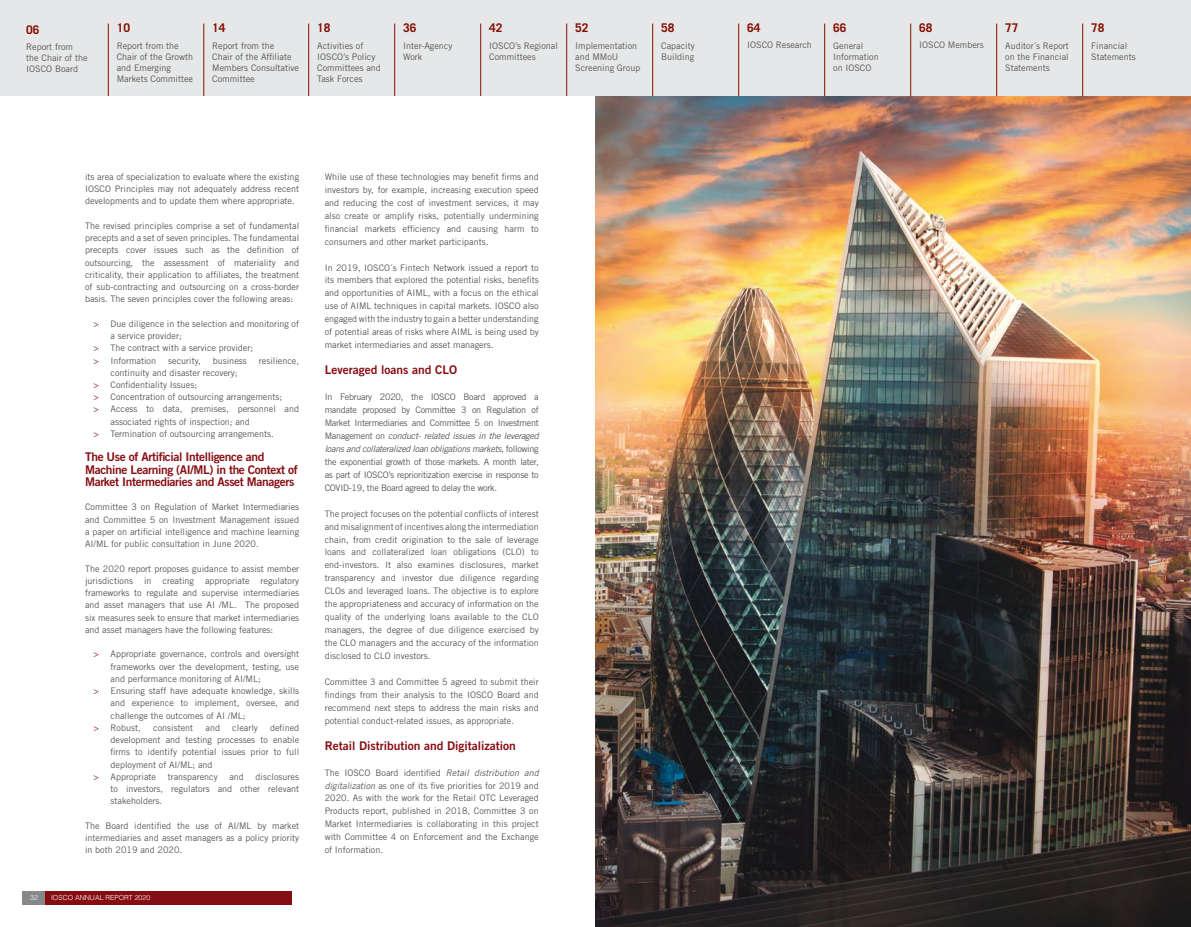
<style>
.page{position:relative;width:1191px;height:927px;background:#fff}
.page>*{position:absolute;margin:0;border:0;box-sizing:border-box;transform-origin:0 0}
.t1{font:12px/12.2px "Trade Gothic LT Std Bd 2";letter-spacing:-.03em;color:#860e13}
.t2{font:12px "Trade Gothic LT Std Bd 2";color:#860e13}
.t3{font:700 12px "Trade Gothic LT Std";color:#841001}
.t4{font:9px/13px "Trade Gothic LT Std";color:#58585a;text-align:justify}
.t5{font:9px/11px "Trade Gothic LT Std";color:#575756}
.t6{font:300 7px "Helvetica";color:#fff}
.s1{color:#860e13}
.s2{font-style:italic}
</style>
<div class="page">
<div style="left:0;top:0;width:1191px;height:96px;background:#e6e7e8"></div>
<hr style="left:108px;top:24px;width:1px;height:72px;background:#841001">
<hr style="left:204px;top:24px;width:1px;height:72px;background:#841001">
<hr style="left:308px;top:24px;width:1px;height:72px;background:#841001">
<hr style="left:394px;top:24px;width:1px;height:72px;background:#841001">
<hr style="left:480px;top:24px;width:1px;height:72px;background:#841001">
<hr style="left:566px;top:24px;width:1px;height:72px;background:#841001">
<hr style="left:652px;top:24px;width:1px;height:72px;background:#841001">
<hr style="left:738px;top:24px;width:1px;height:72px;background:#841001">
<hr style="left:824px;top:24px;width:1px;height:72px;background:#841001">
<hr style="left:910px;top:24px;width:1px;height:72px;background:#841001">
<hr style="left:996px;top:24px;width:1px;height:72px;background:#841001">
<hr style="left:1082px;top:24px;width:1px;height:72px;background:#841001">
<div style="left:23px;top:891px;width:269px;height:13px;background:#87888a"></div>
<div style="left:45px;top:891px;width:247px;height:13px;background:#860e13"></div>
<img style="left:595px;top:96px;width:596px;height:831px">
<h1 class="t3" style="left:26px;top:22px;width:15px">06</h1>
<p class="t5" style="left:26px;top:42px;width:63px">Report from the Chair of the<br>IOSCO Board</p>
<h1 class="t3" style="left:117px;top:21px;width:15px">10</h1>
<p class="t5" style="left:117px;top:40px;width:78px">Report from the<br>Chair of the Growth and Emerging<br>Markets Committee</p>
<h1 class="t3" style="left:212px;top:21px;width:15px">14</h1>
<p class="t5" style="left:212px;top:40px;width:88px">Report from the<br>Chair of the Affiliate<br>Members Consultative<br>Committee</p>
<h1 class="t3" style="left:317px;top:21px;width:15px">18</h1>
<p class="t5" style="left:317px;top:40px;width:65px">Activities of<br>IOSCO’s Policy<br>Committees and<br>Task Forces</p>
<h1 class="t3" style="left:403px;top:21px;width:15px">36</h1>
<p class="t5" style="left:403px;top:40px;width:51px">Inter-Agency<br>Work</p>
<h1 class="t3" style="left:489px;top:21px;width:15px">42</h1>
<p class="t5" style="left:489px;top:40px;width:70px">IOSCO’s Regional<br>Committees</p>
<h1 class="t3" style="left:575px;top:21px;width:15px">52</h1>
<p class="t5" style="left:575px;top:40px;width:67px">Implementation and MMoU<br>Screening Group</p>
<h1 class="t3" style="left:661px;top:21px;width:15px">58</h1>
<p class="t5" style="left:661px;top:40px;width:35px">Capacity<br>Building</p>
<p class="t4" style="left:85px;top:170px;width:216px;line-height:12.2px">its area of specialization to evaluate where the existing IOSCO Principles may not adequately address recent developments and to update them where appropriate.</p>
<p class="t4" style="left:85px;top:219px;width:216px;line-height:12.2px">The revised principles comprise a set of fundamental precepts and a set of seven principles. The fundamental precepts cover issues such as the definition of outsourcing, the assessment of materiality and criticality, their application to affiliates, the treatment of sub-contracting and outsourcing on a cross-border basis. The seven principles cover the following areas:</p>
<p class="t4" style="left:94px;top:317px;width:207px"><span class="s1">&gt;</span> Due diligence in the selection and monitoring of</p>
<p class="t4" style="left:111px;top:329px;width:73px">a service provider;</p>
<p class="t4" style="left:94px;top:341px;width:161px"><span class="s1">&gt;</span> The contract with a service provider;</p>
<p class="t4" style="left:94px;top:354px;width:64px"><span class="s1">&gt;</span> Information</p>
<p class="t4" style="left:168px;top:354px;width:34px">security,</p>
<p class="t4" style="left:213px;top:354px;width:36px">business</p>
<p class="t4" style="left:259px;top:354px;width:42px">resilience,</p>
<p class="t4" style="left:111px;top:366px;width:128px">continuity and disaster recovery;</p>
<p class="t4" style="left:94px;top:378px;width:105px"><span class="s1">&gt;</span> Confidentiality Issues;</p>
<p class="t4" style="left:94px;top:390px;width:190px"><span class="s1">&gt;</span> Concentration of outsourcing arrangements;</p>
<p class="t4" style="left:94px;top:403px;width:207px"><span class="s1">&gt;</span> Access to data, premises, personnel and</p>
<p class="t4" style="left:111px;top:415px;width:141px">associated rights of inspection; and</p>
<p class="t4" style="left:94px;top:427px;width:182px"><span class="s1">&gt;</span> Termination of outsourcing arrangements.</p>
<h1 class="t1" style="left:85px;top:451px;width:214px">The Use of Artificial Intelligence and<br>Machine Learning (AI/ML) in the Context of<br>Market Intermediaries and Asset Managers</h1>
<p class="t4" style="left:85px;top:501px;width:216px;line-height:12.2px">Committee 3 on Regulation of Market Intermediaries and Committee 5 on Investment Management issued a paper on artificial intelligence and machine learning AI/ML for public consultation in June 2020.</p>
<p class="t4" style="left:85px;top:562px;width:216px;line-height:12.2px">The 2020 report proposes guidance to assist member jurisdictions in creating appropriate regulatory frameworks to regulate and supervise intermediaries and asset managers that use AI /ML. The proposed six measures seek to ensure that market intermediaries and asset managers have the following features:</p>
<p class="t4" style="left:94px;top:648px;width:207px"><span class="s1">&gt;</span> Appropriate governance, controls and oversight</p>
<p class="t4" style="left:111px;top:660px;width:190px">frameworks over the development, testing, use</p>
<p class="t4" style="left:111px;top:672px;width:152px">and performance monitoring of AI/ML;</p>
<p class="t4" style="left:94px;top:684px;width:207px"><span class="s1">&gt;</span> Ensuring staff have adequate knowledge, skills</p>
<p class="t4" style="left:111px;top:696px;width:190px">and experience to implement, oversee, and</p>
<p class="t4" style="left:111px;top:709px;width:136px">challenge the outcomes of AI /ML;</p>
<p class="t4" style="left:94px;top:721px;width:49px"><span class="s1">&gt;</span> Robust,</p>
<p class="t4" style="left:153px;top:721px;width:41px">consistent</p>
<p class="t4" style="left:205px;top:721px;width:16px">and</p>
<p class="t4" style="left:232px;top:721px;width:27px">clearly</p>
<p class="t4" style="left:270px;top:721px;width:31px">defined</p>
<p class="t4" style="left:111px;top:733px;width:190px">development and testing processes to enable</p>
<p class="t4" style="left:111px;top:745px;width:190px">firms to identify potential issues prior to full</p>
<p class="t4" style="left:111px;top:758px;width:103px">deployment of AI/ML; and</p>
<p class="t4" style="left:94px;top:770px;width:64px"><span class="s1">&gt;</span> Appropriate</p>
<p class="t4" style="left:168px;top:770px;width:51px">transparency</p>
<p class="t4" style="left:229px;top:770px;width:16px">and</p>
<p class="t4" style="left:111px;top:770px;width:190px;line-height:12.2px;text-indent:145px">disclosures to investors, regulators and other relevant stakeholders.</p>
<p class="t4" style="left:85px;top:819px;width:216px;line-height:12.2px">The Board identified the use of AI/ML by market intermediaries and asset managers as a policy priority in both 2019 and 2020.</p>
<p class="t6" style="left:30px;top:892px;width:9px">32</p>
<p class="t6" style="left:51px;top:892px;width:101px">IOSCO ANNUAL REPORT 2020</p>
<p class="t4" style="left:325px;top:170px;width:216px">While use of these technologies may benefit firms and investors by, for example, increasing execution speed and reducing the cost of investment services, it may also create or amplify risks, potentially undermining financial markets efficiency and causing harm to consumers and other market participants.</p>
<p class="t4" style="left:325px;top:261px;width:216px">In 2019, IOSCO´s Fintech Network issued a report to its members that explored the potential risks, benefits and opportunities of AIML, with a focus on the ethical use of AIML techniques in capital markets. IOSCO also engaged with the industry to gain a better understanding of potential areas of risks where AIML is being used by market intermediaries and asset managers.</p>
<h1 class="t2" style="left:325px;top:362px;width:134px">Leveraged loans and CLO</h1>
<p class="t4" style="left:325px;top:390px;width:216px">In February 2020, the IOSCO Board approved a mandate proposed by Committee 3 on Regulation of Market Intermediaries and Committee 5 on Investment Management on <span class="s2">conduct- related issues in the leveraged loans and collateralized loan obligations markets</span>, following the exponential growth of those markets. A month later, as part of IOSCO’s reprioritization exercise in response to COVID-19, the Board agreed to delay the work.</p>
<p class="t4" style="left:325px;top:507px;width:216px">The project focuses on the potential conflicts of interest and misalignment of incentives along the intermediation chain, from credit origination to the sale of leverage loans and collateralized loan obligations (CLO) to end-investors. It also examines disclosures, market transparency and investor due diligence regarding CLOs and leveraged loans. The objective is to explore the appropriateness and accuracy of information on the quality of the underlying loans available to the CLO managers, the degree of due diligence exercised by the CLO managers and the accuracy of the information disclosed to CLO investors.</p>
<p class="t4" style="left:325px;top:675px;width:216px">Committee 3 and Committee 5 agreed to submit their findings from their analysis to the IOSCO Board and recommend next steps to address the main risks and potential conduct-related issues, as appropriate.</p>
<h1 class="t2" style="left:325px;top:738px;width:193px">Retail Distribution and Digitalization</h1>
<p class="t4" style="left:325px;top:766px;width:216px">The IOSCO Board identified <span class="s2">Retail distribution and digitalization</span> as one of its five priorities for 2019 and 2020. As with the work for the Retail OTC Leveraged Products report, published in 2018, Committee 3 on Market Intermediaries is collaborating in this project with Committee 4 on Enforcement and the Exchange of Information.</p>
<h1 class="t3" style="left:747px;top:21px;width:15px">64</h1>
<p class="t5" style="left:747px;top:39px;width:66px">IOSCO Research</p>
<h1 class="t3" style="left:833px;top:21px;width:15px">66</h1>
<p class="t5" style="left:833px;top:40px;width:47px">General<br>Information on IOSCO</p>
<h1 class="t3" style="left:919px;top:21px;width:15px">68</h1>
<p class="t5" style="left:919px;top:39px;width:66px">IOSCO Members</p>
<h1 class="t3" style="left:1005px;top:21px;width:15px">77</h1>
<p class="t5" style="left:1005px;top:40px;width:65px;text-align:justify">Auditor´s Report on the Financial Statements</p>
<h1 class="t3" style="left:1091px;top:21px;width:15px">78</h1>
<p class="t5" style="left:1091px;top:40px;width:46px">Financial<br>Statements</p>
</div>
